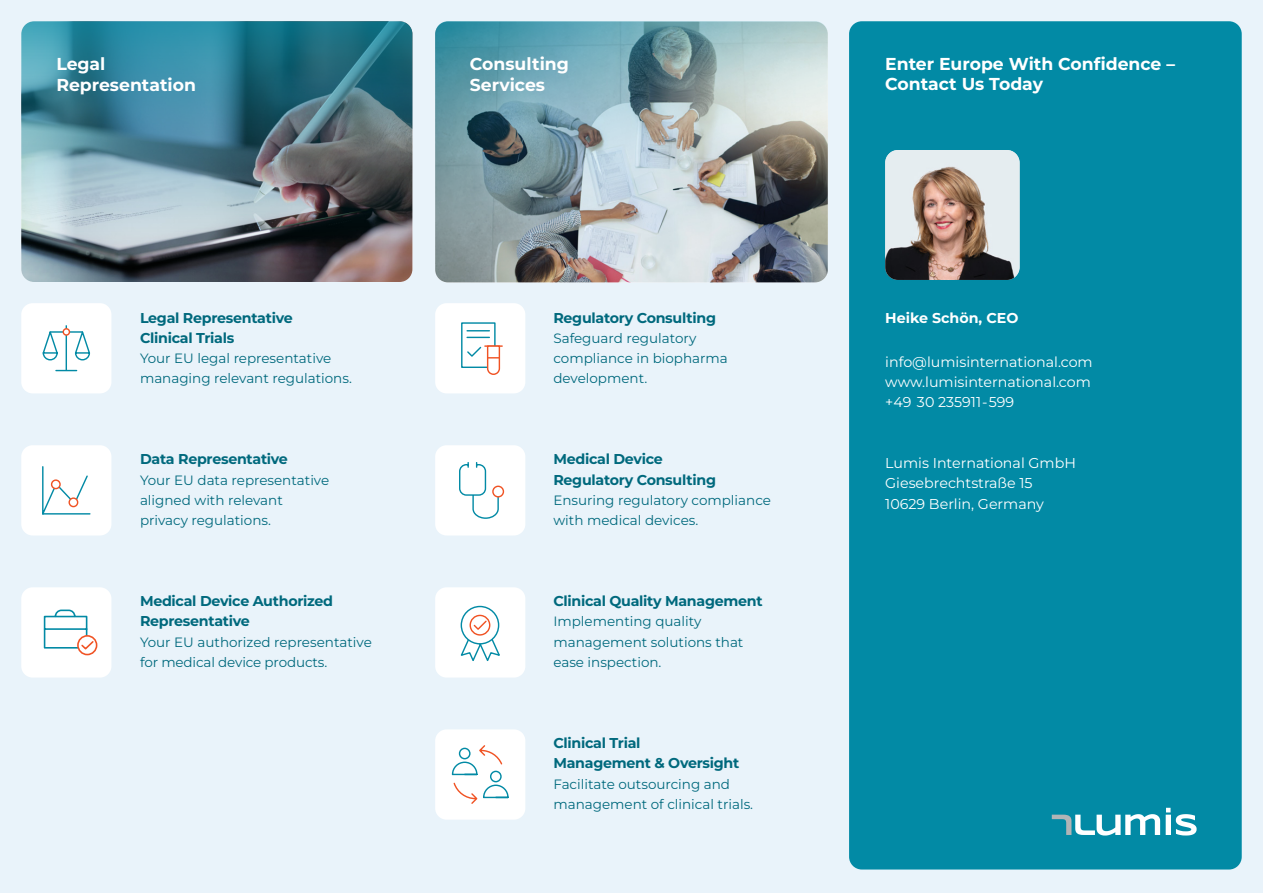
<style>
.page{position:relative;width:1263px;height:893px;background:#fff}
.page>*{position:absolute;margin:0;border:0;box-sizing:border-box;transform-origin:0 0}
.t1{font:700 17.25px/21px "Montserrat";color:#fff}
.t2{font:700 14.25px/20.2px "Montserrat";letter-spacing:-.02em;color:#00697d}
.t3{font:14.25px/20.2px "Montserrat";color:#fff}
.t4{font:700 14.25px "Montserrat";color:#fff}
.t5{font:13.5px/20.2px "Montserrat";color:#00697d}
</style>
<div class="page">
<div style="left:0;top:0;width:1263px;height:892px;background:#e9f3fa"></div>
<img style="left:21px;top:21px;width:391px;height:261px;border-radius:13px">
<div style="left:21px;top:445px;width:90px;height:90px;background:#fff;border-radius:11px"></div>
<svg style="left:42px;top:466px;width:49px;height:49px"></svg>
<svg style="left:52px;top:480px;width:8px;height:8px"></svg>
<div style="left:51px;top:479px;width:10px;height:10px;border:1px solid #f05324;border-radius:50%"></div>
<div style="left:69px;top:498px;width:9px;height:8px;background:#fff;border-radius:50%"></div>
<div style="left:69px;top:497px;width:9px;height:10px;border:1px solid #f05324;border-radius:50%"></div>
<div style="left:21px;top:587px;width:90px;height:90px;background:#fff;border-radius:11px"></div>
<div style="left:77px;top:635px;width:20px;height:20px;border:2px solid #f05324;border-radius:50%"></div>
<svg style="left:43px;top:609px;width:52px;height:42px"></svg>
<div style="left:21px;top:303px;width:90px;height:90px;background:#fff;border-radius:11px"></div>
<svg style="left:56px;top:370px;width:21px;height:1px"></svg>
<hr style="left:66px;top:325px;width:1px;height:46px;background:#028aa5">
<div style="left:63px;top:328px;width:7px;height:8px;border:1px solid #f05324;border-radius:50%"></div>
<svg style="left:42px;top:329px;width:49px;height:32px"></svg>
<div style="left:435px;top:445px;width:90px;height:90px;background:#fff;border-radius:11px"></div>
<svg style="left:459px;top:462px;width:41px;height:57px"></svg>
<svg style="left:493px;top:486px;width:10px;height:11px"></svg>
<div style="left:492px;top:485px;width:12px;height:12px;border:1px solid #f05324;border-radius:50%"></div>
<div style="left:435px;top:303px;width:90px;height:90px;background:#fff;border-radius:11px"></div>
<hr style="left:467px;top:336px;width:22px;height:2px;background:#028aa5">
<svg style="left:467px;top:330px;width:22px;height:1px"></svg>
<div style="left:461px;top:322px;width:35px;height:46px;border:1px solid #028aa5"></div>
<svg style="left:466px;top:344px;width:36px;height:31px"></svg>
<div style="left:435px;top:587px;width:90px;height:90px;background:#fff;border-radius:11px"></div>
<svg style="left:461px;top:606px;width:38px;height:37px"></svg>
<div style="left:461px;top:605px;width:38px;height:39px;border:1px solid #028aa5;border-radius:50%"></div>
<svg style="left:470px;top:615px;width:20px;height:20px"></svg>
<div style="left:470px;top:614px;width:20px;height:21px;border:1px solid #f05324;border-radius:50%"></div>
<svg style="left:460px;top:619px;width:40px;height:42px"></svg>
<div style="left:435px;top:729px;width:90px;height:90px;background:#fff;border-radius:11px"></div>
<svg style="left:451px;top:745px;width:58px;height:59px"></svg>
<img style="left:435px;top:21px;width:393px;height:261px;border-radius:13px">
<div style="left:849px;top:21px;width:393px;height:848px;background:#028aa5;border-radius:13px"></div>
<img style="left:885px;top:150px;width:135px;height:130px">
<svg style="left:1052px;top:807px;width:145px;height:28px"></svg>
<p class="t1" style="left:56px;top:53px;width:141px">Legal<br>Representation</p>
<p class="t2" style="left:140px;top:307px;width:154px">Legal Representative<br>Clinical Trials</p>
<p class="t5" style="left:140px;top:348px;width:213px">Your EU legal representative managing relevant regulations.</p>
<p class="t2" style="left:140px;top:449px;width:149px">Data Representative</p>
<p class="t5" style="left:140px;top:469px;width:191px">Your EU data representative aligned with relevant privacy regulations.</p>
<p class="t2" style="left:140px;top:590px;width:195px">Medical Device Authorized<br>Representative</p>
<p class="t5" style="left:140px;top:631px;width:233px">Your EU authorized representative for medical device products.</p>
<p class="t1" style="left:470px;top:53px;width:101px">Consulting<br>Services</p>
<p class="t1" style="left:885px;top:53px;width:291px;line-height:20.2px">Enter Europe With Confidence –<br>Contact Us Today</p>
<p class="t2" style="left:553px;top:307px;width:164px">Regulatory Consulting</p>
<p class="t5" style="left:553px;top:327px;width:176px">Safeguard regulatory compliance in biopharma development.</p>
<p class="t2" style="left:553px;top:449px;width:164px">Medical Device<br>Regulatory Consulting</p>
<p class="t5" style="left:553px;top:489px;width:219px">Ensuring regulatory compliance with medical devices.</p>
<p class="t2" style="left:553px;top:590px;width:211px">Clinical Quality Management</p>
<p class="t5" style="left:553px;top:611px;width:192px">Implementing quality management solutions that ease inspection.</p>
<p class="t2" style="left:553px;top:732px;width:187px">Clinical Trial<br>Management &amp; Oversight</p>
<p class="t5" style="left:553px;top:773px;width:201px">Facilitate outsourcing and management of clinical trials.</p>
<p class="t4" style="left:885px;top:308px;width:135px">Heike Schön, CEO</p>
<p class="t3" style="left:885px;top:351px;width:209px">info@lumisinternational.com www.lumisinternational.com +49 30 235911-599</p>
<p class="t3" style="left:885px;top:452px;width:192px">Lumis International GmbH<br>Giesebrechtstraße 15<br>10629 Berlin, Germany</p>
</div>
